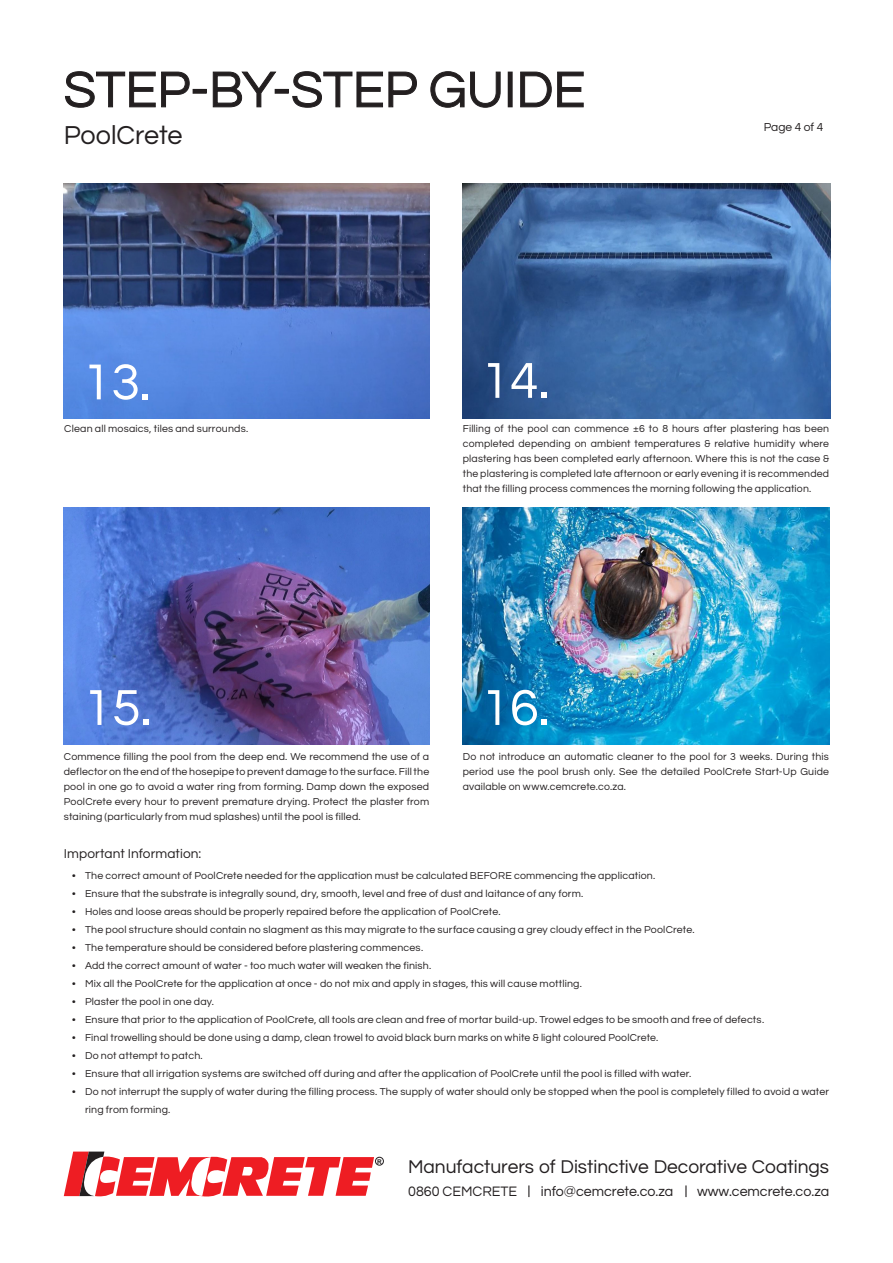
<style>
.page{position:relative;width:893px;height:1263px;background:#fff}
.page>*{position:absolute;margin:0;border:0;box-sizing:border-box;transform-origin:0 0}
.t1{font:52.5px "Questrial";color:#231f20}
.t2{font:52.5px "Questrial";color:#fff}
.t3{font:27px "Questrial";letter-spacing:-.005em;color:#231f20}
.t4{font:19.2px "Questrial";color:#231f20}
.t5{font:14.25px "Questrial";color:#231f20}
.t6{font:13.35px "Questrial";letter-spacing:.005em;color:#231f20}
.t7{font:12px "Questrial";letter-spacing:-.005em;color:#231f20}
.t8{font:10.5px/15px "Questrial";letter-spacing:.015em;color:#231f20;text-align:justify}
.t9{font:10.35px/15px "Questrial";letter-spacing:.015em;color:#231f20;text-align:justify}
.t10{font:700 6.45px "Arial";color:#231f20}
</style>
<div class="page">
<svg style="left:64px;top:1151px;width:310px;height:46px"></svg>
<div style="left:375px;top:1157px;width:9px;height:8px;border:1px solid #231f20;border-radius:50%"></div>
<svg style="left:528px;top:1185px;width:1px;height:12px"></svg>
<svg style="left:685px;top:1185px;width:1px;height:12px"></svg>
<svg style="left:65px;top:71px;width:125px;height:37px"></svg>
<div style="left:193px;top:89px;width:14px;height:5px;border:1px solid #231f20"></div>
<svg style="left:212px;top:71px;width:65px;height:37px"></svg>
<div style="left:275px;top:89px;width:14px;height:5px;border:1px solid #231f20"></div>
<svg style="left:292px;top:71px;width:125px;height:37px"></svg>
<svg style="left:430px;top:71px;width:71px;height:37px"></svg>
<div style="left:508px;top:72px;width:4px;height:35px;border:1px solid #231f20"></div>
<svg style="left:520px;top:71px;width:64px;height:37px"></svg>
<img style="left:64px;top:184px;width:365px;height:234px">
<img style="left:463px;top:184px;width:367px;height:234px">
<img style="left:64px;top:507px;width:365px;height:238px">
<img style="left:463px;top:507px;width:366px;height:238px">
<p class="t1" style="left:64px;top:64px;width:523px">STEP-BY-STEP GUIDE</p>
<p class="t3" style="left:64px;top:122px;width:120px">PoolCrete</p>
<p class="t7" style="left:764px;top:121px;width:61px">Page 4 of 4</p>
<p class="t2" style="left:82px;top:356px;width:70px">13.</p>
<p class="t2" style="left:481px;top:355px;width:70px">14.</p>
<p class="t8" style="left:463px;top:421px;width:368px">Filling of the pool can commence ±6 to 8 hours after plastering has been completed depending on ambient temperatures &amp; relative humidity where plastering has been completed early afternoon. Where this is not the case &amp; the plastering is completed late afternoon or early evening it is recommended that the filling process commences the morning following the application.</p>
<p class="t9" style="left:64px;top:421px;width:186px">Clean all mosaics, tiles and surrounds.</p>
<p class="t2" style="left:83px;top:682px;width:70px">15.</p>
<p class="t2" style="left:481px;top:682px;width:70px">16.</p>
<p class="t8" style="left:463px;top:749px;width:368px">Do not introduce an automatic cleaner to the pool for 3 weeks. During this period use the pool brush only. See the detailed PoolCrete Start-Up Guide available on www.cemcrete.co.za.</p>
<p class="t9" style="left:64px;top:749px;width:367px">Commence filling the pool from the deep end. We recommend the use of a deflector on the end of the hosepipe to prevent damage to the surface. Fill the pool in one go to avoid a water ring from forming. Damp down the exposed PoolCrete every hour to prevent premature drying. Protect the plaster from staining (particularly from mud splashes) until the pool is filled.</p>
<p class="t6" style="left:64px;top:847px;width:139px">Important Information:</p>
<p class="t9" style="left:72px;top:868px;width:585px">• The correct amount of PoolCrete needed for the application must be calculated BEFORE commencing the application.</p>
<p class="t9" style="left:72px;top:886px;width:513px">• Ensure that the substrate is integrally sound, dry, smooth, level and free of dust and laitance of any form.</p>
<p class="t9" style="left:72px;top:904px;width:430px">• Holes and loose areas should be properly repaired before the application of PoolCrete.</p>
<p class="t9" style="left:72px;top:922px;width:624px">• The pool structure should contain no slagment as this may migrate to the surface causing a grey cloudy effect in the PoolCrete.</p>
<p class="t9" style="left:72px;top:940px;width:352px">• The temperature should be considered before plastering commences.</p>
<p class="t9" style="left:72px;top:958px;width:361px">• Add the correct amount of water - too much water will weaken the finish.</p>
<p class="t9" style="left:72px;top:976px;width:511px">• Mix all the PoolCrete for the application at once - do not mix and apply in stages, this will cause mottling.</p>
<p class="t9" style="left:72px;top:994px;width:143px">• Plaster the pool in one day.</p>
<p class="t9" style="left:72px;top:1012px;width:693px">• Ensure that prior to the application of PoolCrete, all tools are clean and free of mortar build-up. Trowel edges to be smooth and free of defects.</p>
<p class="t8" style="left:72px;top:1030px;width:588px">• Final trowelling should be done using a damp, clean trowel to avoid black burn marks on white &amp; light coloured PoolCrete.</p>
<p class="t9" style="left:72px;top:1048px;width:132px">• Do not attempt to patch.</p>
<p class="t9" style="left:72px;top:1066px;width:620px">• Ensure that all irrigation systems are switched off during and after the application of PoolCrete until the pool is filled with water.</p>
<p class="t9" style="left:85px;top:1082px;width:746px;line-height:18px;text-indent:-13px">• Do not interrupt the supply of water during the filling process. The supply of water should only be stopped when the pool is completely filled to avoid a water ring from forming.</p>
<p class="t10" style="left:377px;top:1157px;width:6px">R</p>
<p class="t4" style="left:408px;top:1157px;width:422px">Manufacturers of Distinctive Decorative Coatings</p>
<p class="t5" style="left:408px;top:1184px;width:111px">0860 CEMCRETE</p>
<p class="t5" style="left:541px;top:1184px;width:134px">info@cemcrete.co.za</p>
<p class="t5" style="left:697px;top:1184px;width:134px">www.cemcrete.co.za</p>
</div>
